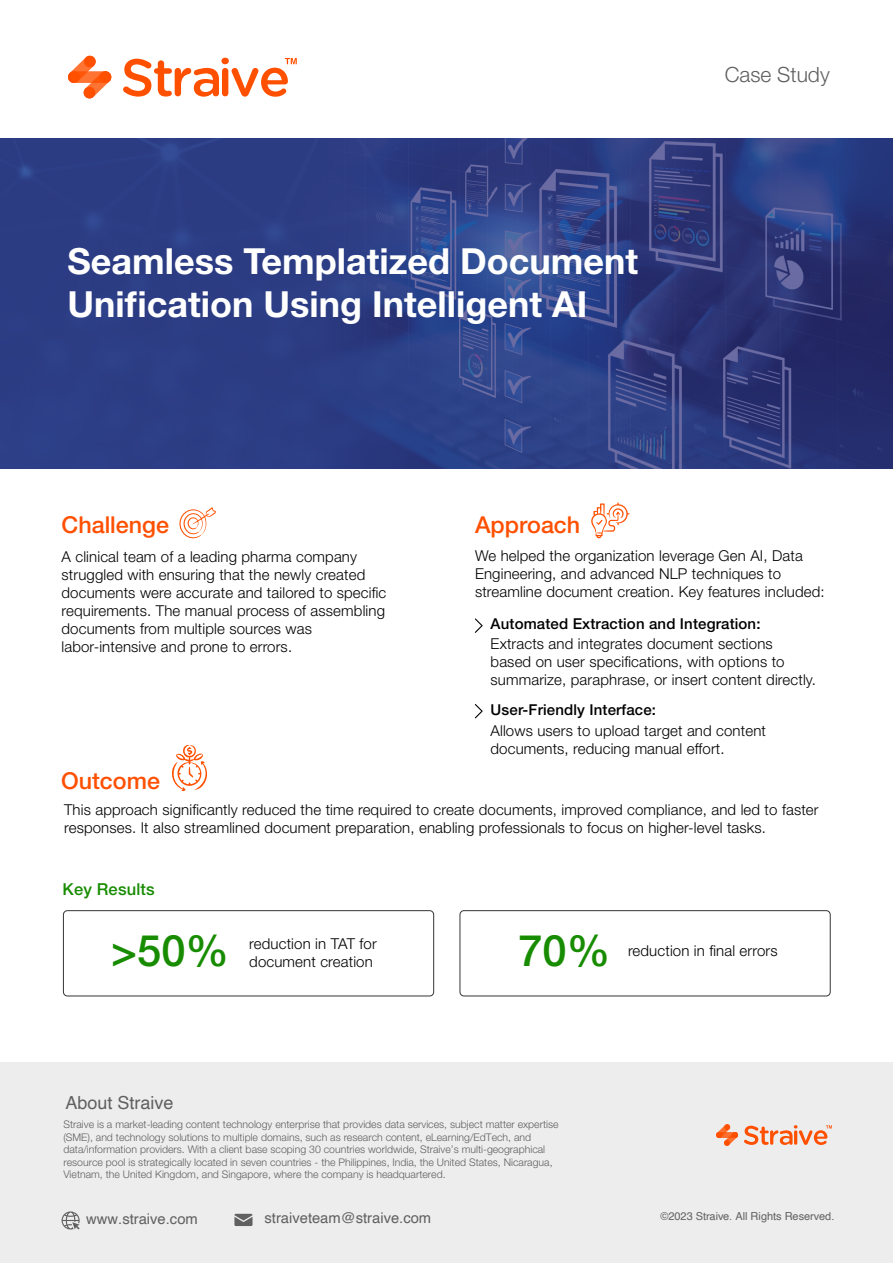
<style>
.page{position:relative;width:893px;height:1263px;background:#fff}
.page>*{position:absolute;margin:0;border:0;box-sizing:border-box;transform-origin:0 0}
.t1{font:500 43.5px "Helvetica Neue LT Std";color:#188c00}
.t2{font:700 36px/43.2px "Helvetica Neue LT Std";color:#fff}
.t3{font:500 23.25px "Helvetica Neue LT Std";color:#ff5000}
.t4{font:300 21px "Helvetica Neue LT Std";color:#606060}
.t5{font:18px "Helvetica";color:#606060}
.t6{font:500 16.5px "Helvetica Neue LT Std";letter-spacing:.01em;color:#188c00}
.t7{font:300 15px/18px "Helvetica Neue LT Std";letter-spacing:.01em;color:#000}
.t8{font:500 15px "Helvetica Neue LT Std";letter-spacing:.01em;color:#000}
.t9{font:14.7px "Helvetica";color:#606060}
.t10{font:10.95px "Helvetica";color:#606060}
.t11{font:300 10.5px/12.6px "Helvetica Neue LT Std";color:#606060}
</style>
<div class="page">
<svg style="left:0;top:139px;width:893px;height:330px;background:#2e3d82"></svg>
<div style="left:0;top:1062px;width:893px;height:201px;background:#ededee"></div>
<svg style="left:68px;top:56px;width:43px;height:42px"></svg>
<svg style="left:123px;top:58px;width:174px;height:39px"></svg>
<svg style="left:234px;top:1214px;width:19px;height:12px"></svg>
<svg style="left:62px;top:1211px;width:18px;height:18px"></svg>
<svg style="left:716px;top:1124px;width:22px;height:22px"></svg>
<svg style="left:744px;top:1125px;width:88px;height:20px"></svg>
<svg style="left:475px;top:618px;width:8px;height:15px"></svg>
<svg style="left:475px;top:704px;width:8px;height:14px"></svg>
<div style="left:63px;top:910px;width:371px;height:86px;border:1px solid #353535;border-radius:4px"></div>
<div style="left:460px;top:910px;width:370px;height:86px;border:1px solid #353535;border-radius:4px"></div>
<svg style="left:179px;top:507px;width:37px;height:32px"></svg>
<svg style="left:591px;top:502px;width:38px;height:36px"></svg>
<svg style="left:172px;top:744px;width:35px;height:47px"></svg>
<h2 class="t2" style="left:68px;top:238px;width:572px">Seamless Templatized Document<br>Unification Using Intelligent AI</h2>
<h3 class="t4" style="left:725px;top:62px;width:107px">Case Study</h3>
<h3 class="t3" style="left:62px;top:511px;width:109px">Challenge</h3>
<p class="t7" style="left:62px;top:547px;width:326px">A clinical team of a leading pharma company struggled with ensuring that the newly created documents were accurate and tailored to specific requirements. The manual process of assembling documents from multiple sources was labor-intensive and prone to errors.</p>
<h3 class="t3" style="left:475px;top:511px;width:107px">Approach</h3>
<p class="t7" style="left:475px;top:546px;width:351px">We helped the organization leverage Gen AI, Data<br>Engineering, and advanced NLP techniques to streamline document creation. Key features included:</p>
<p class="t8" style="left:491px;top:614px;width:271px">Automated Extraction and Integration:</p>
<p class="t7" style="left:491px;top:635px;width:327px">Extracts and integrates document sections based on user specifications, with options to summarize, paraphrase, or insert content directly.</p>
<p class="t8" style="left:491px;top:701px;width:167px">User-Friendly Interface:</p>
<p class="t7" style="left:490px;top:721px;width:277px">Allows users to upload target and content documents, reducing manual effort.</p>
<h3 class="t3" style="left:61px;top:767px;width:100px">Outcome</h3>
<p class="t7" style="left:64px;top:801px;width:756px">This approach significantly reduced the time required to create documents, improved compliance, and led to faster responses. It also streamlined document preparation, enabling professionals to focus on higher-level tasks.</p>
<p class="t6" style="left:63px;top:880px;width:94px">Key Results</p>
<h1 class="t1" style="left:111px;top:925px;width:119px">&gt;50%</h1>
<p class="t7" style="left:249px;top:934px;width:129px">reduction in TAT for document creation</p>
<h1 class="t1" style="left:518px;top:925px;width:93px">70%</h1>
<p class="t7" style="left:628px;top:941px;width:151px">reduction in final errors</p>
<p class="t5" style="left:65px;top:1089px;width:110px">About Straive</p>
<p class="t11" style="left:63px;top:1118px;width:497px">Straive is a market-leading content technology enterprise that provides data services, subject matter expertise (SME), and technology solutions to multiple domains, such as research content, eLearning/EdTech, and data/information providers. With a client base scoping 30 countries worldwide, Straive’s multi-geographical resource pool is strategically located in seven countries - the Philippines, India, the United States, Nicaragua, Vietnam, the United Kingdom, and Singapore, where the company is headquartered.</p>
<p class="t9" style="left:86px;top:1207px;width:113px">www.straive.com</p>
<p class="t9" style="left:265px;top:1206px;width:168px">straiveteam@straive.com</p>
<p class="t10" style="left:660px;top:1208px;width:176px">©2023 Straive. All Rights Reserved.</p>
</div>
